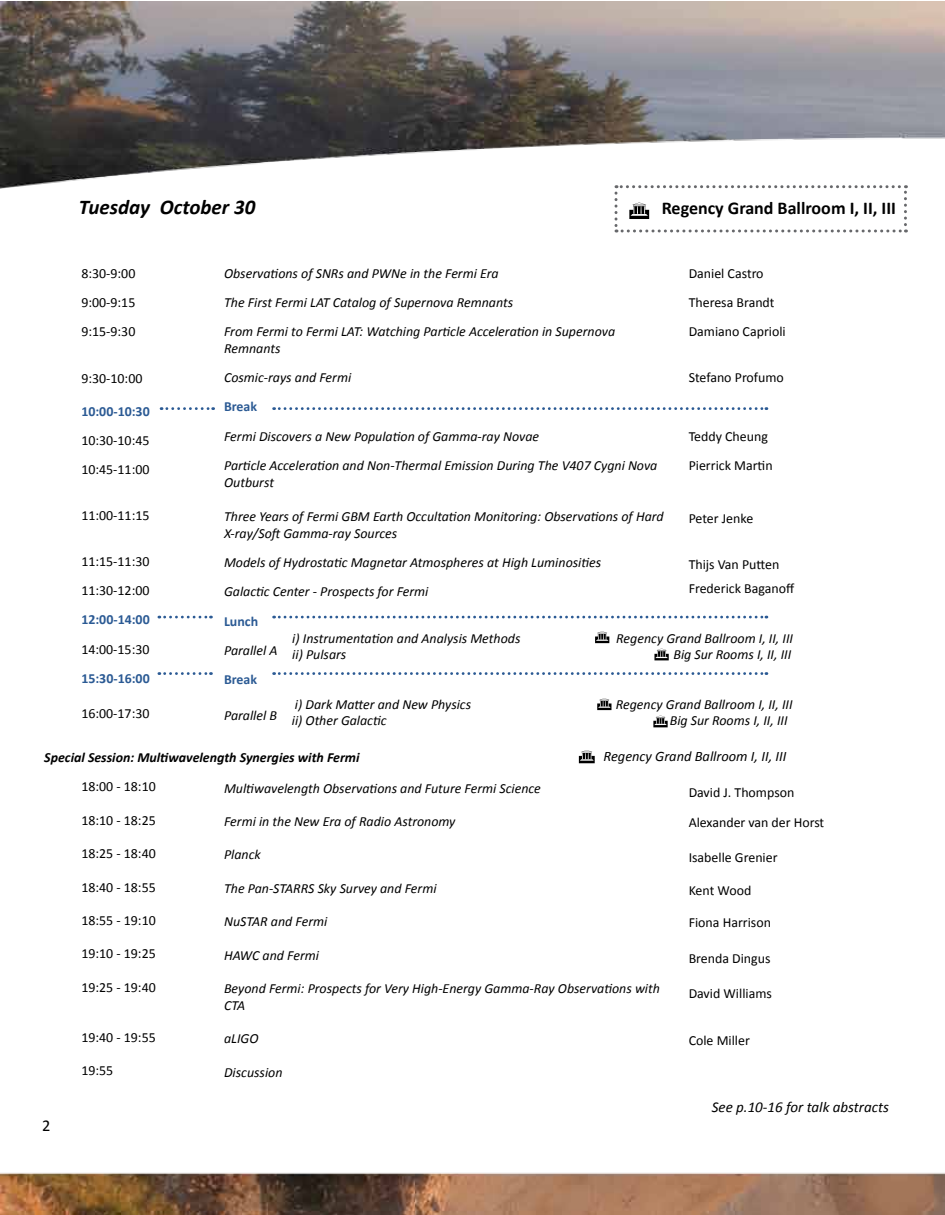
<style>
.page{position:relative;width:945px;height:1215px;background:#fff}
.page>*{position:absolute;margin:0;border:0;box-sizing:border-box;transform-origin:0 0}
.t1{font:italic 700 21px "Calibri";color:#000}
.t2{font:700 18px "Calibri";color:#000}
.t3{font:16.5px "Calibri";color:#000}
.t4{font:italic 15px "Calibri";color:#000}
.t5{font:italic 14.4px "Calibri";color:#000}
.t6{font:italic 13.95px/29.2px "Calibri";color:#000}
.t7{font:13.95px/29.2px "Calibri";color:#000}
.t8{font:700 13.95px "Calibri";color:#2b5a94}
.t9{font:italic 700 13.95px "Calibri";color:#000}
</style>
<div class="page">
<img style="left:1px;top:1px;width:944px;height:1214px">
<svg style="left:161px;top:407px;width:53px;height:3px"></svg>
<svg style="left:274px;top:407px;width:493px;height:3px"></svg>
<svg style="left:274px;top:616px;width:493px;height:2px"></svg>
<svg style="left:274px;top:672px;width:493px;height:3px"></svg>
<svg style="left:159px;top:616px;width:52px;height:2px"></svg>
<svg style="left:159px;top:672px;width:52px;height:3px"></svg>
<svg style="left:579px;top:750px;width:16px;height:13px"></svg>
<svg style="left:597px;top:698px;width:14px;height:12px"></svg>
<svg style="left:653px;top:716px;width:15px;height:11px"></svg>
<svg style="left:595px;top:631px;width:14px;height:12px"></svg>
<svg style="left:654px;top:649px;width:15px;height:11px"></svg>
<svg style="left:615px;top:185px;width:292px;height:47px"></svg>
<h1 class="t1" style="left:79px;top:194px;width:178px">Tuesday October 30</h1>
<p class="t2" style="left:662px;top:197px;width:236px">Regency Grand Ballroom I, II, III</p>
<p class="t7" style="left:81px;top:259px;width:56px;text-align:justify">8:30-9:00<br>9:00-9:15<br>9:15-9:30</p>
<p class="t7" style="left:81px;top:363px;width:63px">9:30-10:00</p>
<p class="t8" style="left:81px;top:402px;width:70px">10:00-10:30</p>
<p class="t7" style="left:81px;top:426px;width:70px">10:30-10:45<br>10:45-11:00</p>
<p class="t7" style="left:81px;top:501px;width:70px">11:00-11:15</p>
<p class="t7" style="left:81px;top:547px;width:70px">11:15-11:30<br>11:30-12:00</p>
<p class="t8" style="left:81px;top:611px;width:70px">12:00-14:00</p>
<p class="t7" style="left:81px;top:634px;width:70px">14:00-15:30</p>
<p class="t8" style="left:81px;top:669px;width:70px">15:30-16:00</p>
<p class="t7" style="left:81px;top:699px;width:70px">16:00-17:30</p>
<p class="t6" style="left:224px;top:258px;width:393px">Observations of SNRs and PWNe in the Fermi Era<br>The First Fermi LAT Catalog of Supernova Remnants<br>From Fermi to Fermi LAT: Watching Particle Acceleration in Supernova</p>
<p class="t6" style="left:224px;top:333px;width:129px">Remnants<br>Cosmic-rays and Fermi</p>
<p class="t8" style="left:224px;top:398px;width:35px">Break</p>
<p class="t6" style="left:224px;top:421px;width:435px">Fermi Discovers a New Population of Gamma-ray Novae<br>Particle Acceleration and Non-Thermal Emission During The V407 Cygni Nova</p>
<p class="t6" style="left:224px;top:467px;width:51px">Outburst</p>
<p class="t6" style="left:224px;top:508px;width:441px;line-height:16.6px">Three Years of Fermi GBM Earth Occultation Monitoring: Observations of Hard<br>X-ray/Soft Gamma-ray Sources</p>
<p class="t6" style="left:224px;top:547px;width:379px">Models of Hydrostatic Magnetar Atmospheres at High Luminosities<br>Galactic Center - Prospects for Fermi</p>
<p class="t8" style="left:224px;top:612px;width:36px">Lunch</p>
<p class="t6" style="left:224px;top:635px;width:55px">Parallel A</p>
<p class="t8" style="left:224px;top:671px;width:35px">Break</p>
<p class="t6" style="left:224px;top:700px;width:54px">Parallel B</p>
<p class="t7" style="left:689px;top:259px;width:99px">Daniel Castro<br>Theresa Brandt<br>Damiano Caprioli</p>
<p class="t7" style="left:689px;top:363px;width:97px">Stefano Profumo</p>
<p class="t7" style="left:689px;top:421px;width:86px">Teddy Cheung<br>Pierrick Martin</p>
<p class="t7" style="left:689px;top:504px;width:66px">Peter Jenke</p>
<p class="t7" style="left:689px;top:553px;width:107px;line-height:23.4px">Thijs Van Putten<br>Frederick Baganoff</p>
<p class="t6" style="left:292px;top:623px;width:230px">i) Instrumentation and Analysis Methods</p>
<p class="t6" style="left:616px;top:623px;width:178px">Regency Grand Ballroom I, II, III</p>
<p class="t6" style="left:292px;top:639px;width:56px">ii) Pulsars</p>
<p class="t6" style="left:673px;top:639px;width:119px">Big Sur Rooms I, II, III</p>
<p class="t6" style="left:295px;top:689px;width:178px">i) Dark Matter and New Physics</p>
<p class="t6" style="left:616px;top:689px;width:178px">Regency Grand Ballroom I, II, III</p>
<p class="t6" style="left:292px;top:706px;width:96px">ii) Other Galactic</p>
<p class="t6" style="left:670px;top:706px;width:119px">Big Sur Rooms I, II, III</p>
<p class="t9" style="left:44px;top:749px;width:317px">Special Session: Multiwavelength Synergies with Fermi</p>
<p class="t5" style="left:604px;top:747px;width:184px">Regency Grand Ballroom I, II, III</p>
<p class="t3" style="left:42px;top:1116px;width:10px">2</p>
<p class="t7" style="left:81px;top:772px;width:76px">18:00 - 18:10</p>
<p class="t7" style="left:81px;top:806px;width:76px">18:10 - 18:25</p>
<p class="t7" style="left:81px;top:839px;width:76px">18:25 - 18:40</p>
<p class="t7" style="left:81px;top:872px;width:76px">18:40 - 18:55</p>
<p class="t7" style="left:81px;top:906px;width:76px">18:55 - 19:10</p>
<p class="t7" style="left:81px;top:939px;width:76px">19:10 - 19:25</p>
<p class="t7" style="left:81px;top:973px;width:76px">19:25 - 19:40</p>
<p class="t7" style="left:81px;top:1023px;width:76px">19:40 - 19:55</p>
<p class="t7" style="left:81px;top:1056px;width:33px">19:55</p>
<p class="t6" style="left:224px;top:773px;width:318px">Multiwavelength Observations and Future Fermi Science</p>
<p class="t6" style="left:224px;top:806px;width:233px">Fermi in the New Era of Radio Astronomy</p>
<p class="t6" style="left:224px;top:840px;width:38px">Planck</p>
<p class="t6" style="left:224px;top:873px;width:214px">The Pan-STARRS Sky Survey and Fermi</p>
<p class="t6" style="left:224px;top:907px;width:105px">NuSTAR and Fermi</p>
<p class="t6" style="left:224px;top:940px;width:96px">HAWC and Fermi</p>
<p class="t6" style="left:224px;top:980px;width:437px;line-height:16.6px">Beyond Fermi: Prospects for Very High-Energy Gamma-Ray Observations with<br>CTA</p>
<p class="t6" style="left:224px;top:1023px;width:36px">aLIGO</p>
<p class="t6" style="left:224px;top:1057px;width:60px">Discussion</p>
<p class="t7" style="left:689px;top:778px;width:137px">David J. Thompson<br>Alexander van der Horst</p>
<p class="t7" style="left:689px;top:843px;width:90px">Isabelle Grenier</p>
<p class="t7" style="left:689px;top:875px;width:64px">Kent Wood</p>
<p class="t7" style="left:689px;top:908px;width:84px">Fiona Harrison</p>
<p class="t7" style="left:689px;top:943px;width:83px">Brenda Dingus</p>
<p class="t7" style="left:689px;top:979px;width:85px">David Williams</p>
<p class="t7" style="left:689px;top:1026px;width:63px">Cole Miller</p>
<p class="t4" style="left:712px;top:1097px;width:179px">See p.10-16 for talk abstracts</p>
</div>
